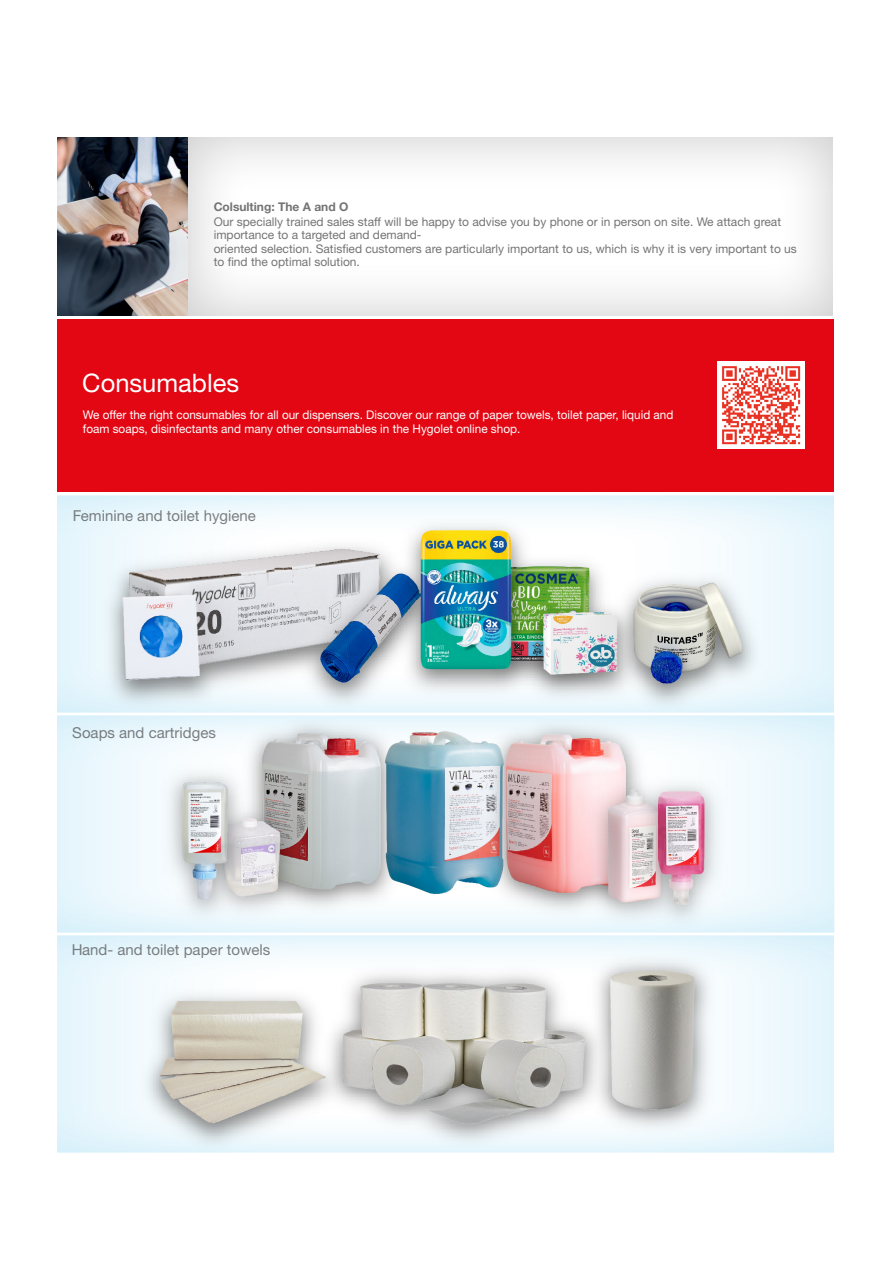
<style>
.page{position:relative;width:893px;height:1263px;background:#fff}
.page>*{position:absolute;margin:0;border:0;box-sizing:border-box;transform-origin:0 0}
.t1{font:25.5px "Helvetica Neue LT Std";color:#fff}
.t2{font:15px "Helvetica Neue LT Std";color:#3d3d3c}
.t3{font:12px/13.5px "Helvetica Neue LT Std";color:#757474}
.t4{font:12px/14.4px "Helvetica Neue LT Std";color:#fff}
.t5{font:700 12px "Helvetica Neue LT Std";color:#757474}
</style>
<div class="page">
<div style="left:176px;top:126px;width:672px;height:191px;background:#000;opacity:.2"></div>
<div style="left:57px;top:319px;width:777px;height:172px;background:#e30613"></div>
<div style="left:211px;top:199px;width:591px;height:75px;background:#fff"></div>
<img style="left:57px;top:137px;width:130px;height:179px">
<img style="left:57px;top:495px;width:777px;height:217px">
<img style="left:58px;top:935px;width:775px;height:217px">
<img style="left:58px;top:715px;width:776px;height:217px">
<img style="left:718px;top:362px;width:87px;height:86px">
<p class="t5" style="left:214px;top:199px;width:136px">Colsulting: The A and O</p>
<p class="t3" style="left:214px;top:215px;width:585px">Our specially trained sales staff will be happy to advise you by phone or in person on site. We attach great importance to a targeted and demand-<br>oriented selection. Satisfied customers are particularly important to us, which is why it is very important to us to find the optimal solution.</p>
<h1 class="t1" style="left:82px;top:367px;width:158px">Consumables</h1>
<p class="t4" style="left:83px;top:407px;width:592px">We offer the right consumables for all our dispensers. Discover our range of paper towels, toilet paper, liquid and foam soaps, disinfectants and many other consumables in the Hygolet online shop.</p>
<p class="t2" style="left:72px;top:507px;width:185px">Feminine and toilet hygiene</p>
<p class="t2" style="left:72px;top:724px;width:145px">Soaps and cartridges</p>
<p class="t2" style="left:71px;top:940px;width:201px">Hand- and toilet paper towels</p>
</div>
